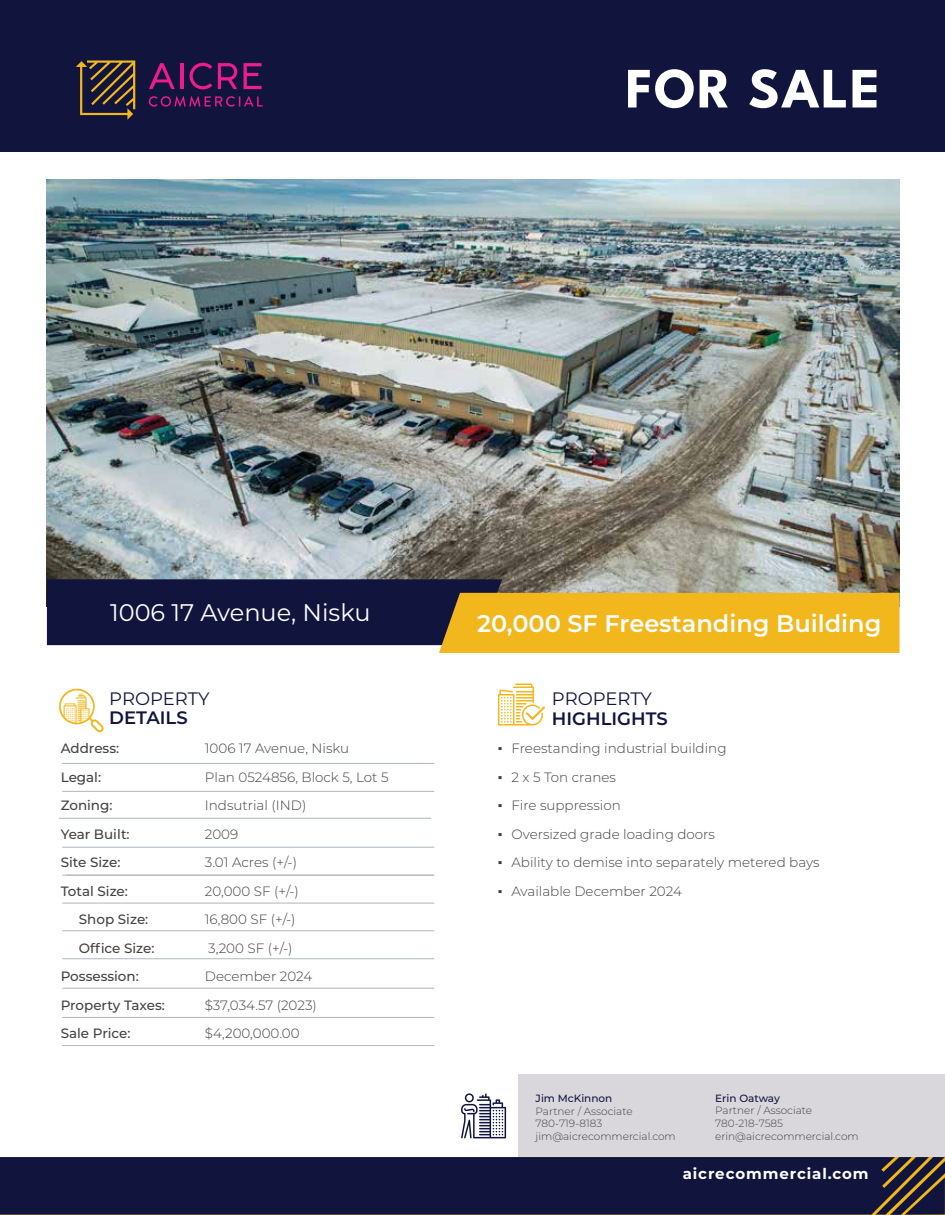
<style>
.page{position:relative;width:945px;height:1215px;background:#fff}
.page>*{position:absolute;margin:0;border:0;box-sizing:border-box;transform-origin:0 0}
.t1{font:100 57px "League Spartan";letter-spacing:.02em;color:#fff}
.t2{font:600 24px "Montserrat";color:#fff}
.t3{font:24px "Montserrat";color:#fff}
.t4{font:600 18px "Montserrat";color:#11153d}
.t5{font:18px "Montserrat";letter-spacing:-.005em;color:#11153d}
.t6{font:700 15px "Montserrat";letter-spacing:.06em;color:#fff}
.t7{font:300 13.5px/28.5px "Montserrat";color:#414042}
.t8{font:500 13.5px "Montserrat";color:#414042}
.t9{font:300 10.5px/12.8px "Montserrat";color:#414042}
.t10{font:500 10.5px "Montserrat";color:#11153d}
.s1{font-family:"Times New Roman";font-weight:400}
</style>
<div class="page">
<img style="left:47px;top:180px;width:853px;height:399px">
<div style="left:518px;top:1074px;width:427px;height:89px;background:#d9d7db"></div>
<hr style="left:62px;top:763px;width:372px;height:1px;background:#afb5bf">
<hr style="left:62px;top:791px;width:372px;height:1px;background:#afb5bf">
<hr style="left:62px;top:847px;width:372px;height:1px;background:#afb5bf">
<hr style="left:62px;top:875px;width:372px;height:1px;background:#afb5bf">
<hr style="left:62px;top:903px;width:372px;height:1px;background:#afb5bf">
<hr style="left:62px;top:930px;width:372px;height:1px;background:#afb5bf">
<hr style="left:62px;top:958px;width:372px;height:1px;background:#afb5bf">
<hr style="left:62px;top:988px;width:372px;height:1px;background:#afb5bf">
<hr style="left:62px;top:1045px;width:372px;height:1px;background:#afb5bf">
<hr style="left:62px;top:1017px;width:372px;height:1px;background:#afb5bf">
<svg style="left:461px;top:1093px;width:45px;height:45px"></svg>
<svg style="left:498px;top:684px;width:47px;height:42px"></svg>
<svg style="left:59px;top:688px;width:45px;height:44px"></svg>
<svg style="left:47px;top:579px;width:853px;height:74px;background:#897240"></svg>
<div style="left:0;top:0;width:945px;height:152px;background:#11153d"></div>
<svg style="left:149px;top:63px;width:26px;height:26px"></svg>
<hr style="left:180px;top:63px;width:3px;height:26px;background:#ec1b8f">
<svg style="left:190px;top:63px;width:22px;height:26px"></svg>
<svg style="left:218px;top:63px;width:19px;height:26px"></svg>
<svg style="left:244px;top:63px;width:18px;height:26px"></svg>
<svg style="left:76px;top:61px;width:59px;height:59px"></svg>
<svg style="left:149px;top:96px;width:114px;height:11px"></svg>
<svg style="left:929px;top:1157px;width:16px;height:58px"></svg>
<div style="left:0;top:1157px;width:929px;height:58px;background:#11153d"></div>
<hr style="left:59px;top:818px;width:372px;height:1px;background:#afb5bf">
<h1 class="t1" style="left:625px;top:47px;width:257px">FOR SALE</h1>
<h2 class="t3" style="left:110px;top:596px;width:262px">1006 17 Avenue, Nisku</h2>
<h3 class="t5" style="left:109px;top:686px;width:102px">PROPERTY</h3>
<h3 class="t4" style="left:109px;top:705px;width:80px">DETAILS</h3>
<p class="t8" style="left:61px;top:739px;width:60px">Address:</p>
<p class="t8" style="left:61px;top:768px;width:42px">Legal:</p>
<p class="t8" style="left:61px;top:796px;width:53px">Zoning:</p>
<p class="t8" style="left:61px;top:825px;width:70px">Year Built:</p>
<p class="t8" style="left:61px;top:853px;width:61px">Site Size:</p>
<p class="t8" style="left:61px;top:882px;width:69px">Total Size:</p>
<p class="t8" style="left:79px;top:910px;width:71px">Shop Size:</p>
<p class="t8" style="left:79px;top:939px;width:77px">Office Size:</p>
<p class="t8" style="left:61px;top:967px;width:80px">Possession:</p>
<p class="t8" style="left:61px;top:996px;width:106px">Property Taxes:</p>
<p class="t8" style="left:61px;top:1024px;width:71px">Sale Price:</p>
<p class="t7" style="left:205px;top:734px;width:185px">1006 17 Avenue, Nisku<br>Plan 0524856, Block 5, Lot 5<br>Indsutrial (IND)<br>2009<br>3.01 Acres (+/-)<br>20,000 SF (+/-)<br>16,800 SF (+/-)<br>3,200 SF (+/-)<br>December 2024<br>$37,034.57 (2023) $4,200,000.00</p>
<h2 class="t2" style="left:477px;top:607px;width:406px">20,000 SF Freestanding Building</h2>
<h3 class="t5" style="left:552px;top:686px;width:102px">PROPERTY</h3>
<h3 class="t4" style="left:552px;top:705px;width:117px">HIGHLIGHTS</h3>
<p class="t7" style="left:498px;top:734px;width:230px"><span class="s1">▪</span> Freestanding industrial building</p>
<p class="t7" style="left:498px;top:763px;width:120px"><span class="s1">▪</span> 2 x 5 Ton cranes</p>
<p class="t7" style="left:498px;top:791px;width:124px"><span class="s1">▪</span> Fire suppression</p>
<p class="t7" style="left:498px;top:820px;width:219px"><span class="s1">▪</span> Oversized grade loading doors</p>
<p class="t7" style="left:498px;top:848px;width:323px"><span class="s1">▪</span> Ability to demise into separately metered bays</p>
<p class="t7" style="left:498px;top:877px;width:185px"><span class="s1">▪</span> Available December 2024</p>
<p class="t10" style="left:536px;top:1091px;width:78px">Jim McKinnon</p>
<p class="t9" style="left:536px;top:1104px;width:142px">Partner / Associate<br>780-719-8183 jim@aicrecommercial.com</p>
<p class="t10" style="left:715px;top:1091px;width:66px">Erin Oatway</p>
<p class="t9" style="left:715px;top:1104px;width:145px">Partner / Associate<br>780-218-7585 erin@aicrecommercial.com</p>
<p class="t6" style="left:683px;top:1163px;width:187px">aicrecommercial.com</p>
</div>
